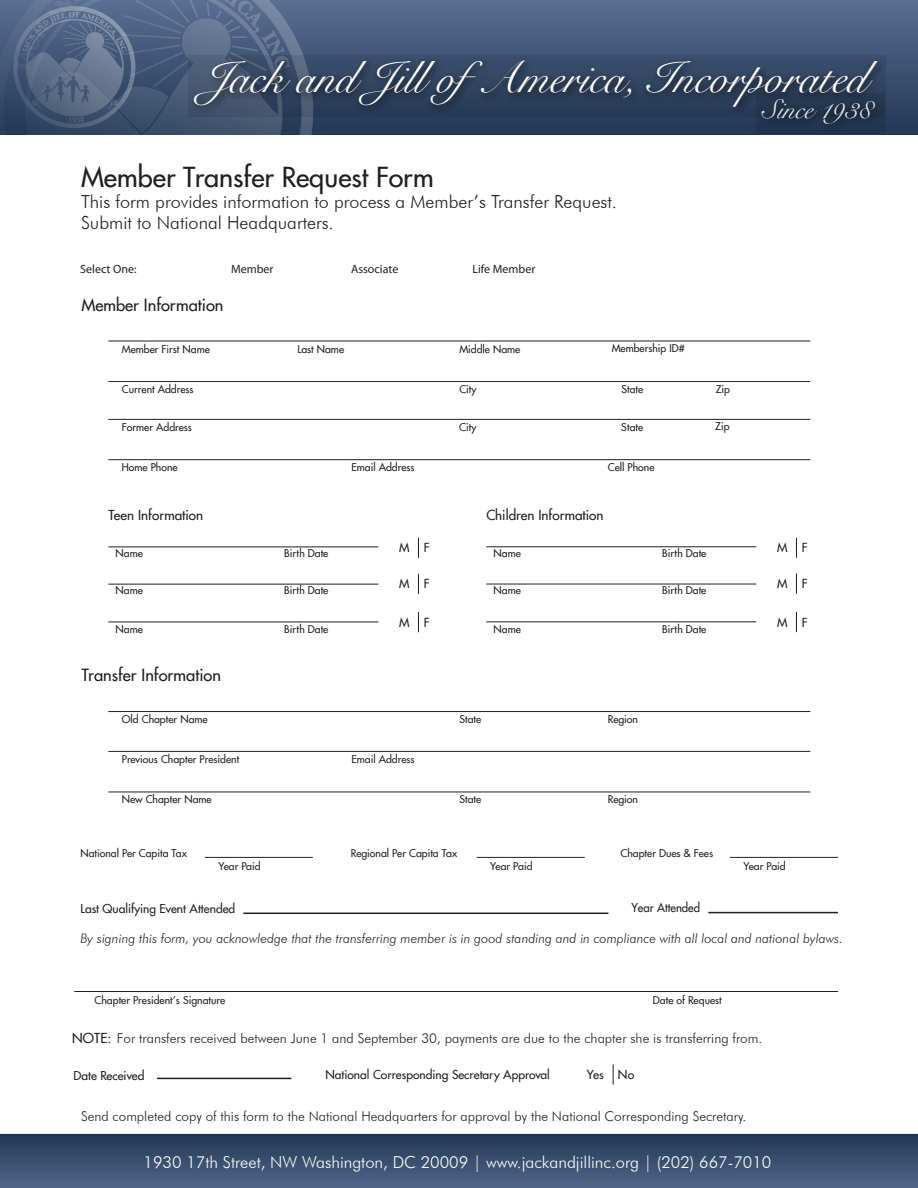
<style>
.page{position:relative;width:918px;height:1188px;background:#fff}
.page>*{position:absolute;margin:0;border:0;box-sizing:border-box;transform-origin:0 0}
.t1{font:45px "Snell Roundhand Script";color:#fff}
.t2{font:500 27px "Futura";color:#231f20}
.t3{font:27px "Snell Roundhand Script";color:#fff}
.t4{font:300 18px/21px "Futura BT";color:#231f20}
.t5{font:300 16.5px "Futura BT";color:#fff}
.t6{font:500 16.5px "Futura";color:#231f20}
.t7{font:300 13.5px "Futura BT";color:#231f20}
.t8{font:500 13.5px "Futura";color:#231f20}
.t9{font:italic 300 13.2px "Futura BT";color:#231f20}
.t10{font:500 12.3px "Futura";color:#231f20}
.t11{font:500 12px "Futura";color:#231f20}
.t12{font:12px "Myriad Pro";color:#231f20}
.t13{font:500 12px "Futura";color:#231f20;scale:.95 1}
.t14{font:500 10.5px "Futura";color:#231f20}
.s1{font-family:"Futura";font-weight:500}
</style>
<div class="page">
<div style="left:0;top:0;width:918px;height:135px;background:linear-gradient(to bottom,#5a6f91,#213754)"></div>
<img style="left:0;top:0;width:314px;height:135px">
<img style="left:13px;top:5px;width:137px;height:124px">
<div style="left:0;top:1134px;width:918px;height:54px;background:linear-gradient(to bottom,#213754,#516687)"></div>
<div style="left:756px;top:93px;width:129px;height:41px;background:#1f344e"></div>
<svg style="left:189px;top:56px;width:697px;height:61px;background:#2f415b"></svg>
<hr style="left:108px;top:341px;width:702px;height:1px;background:#231f20">
<hr style="left:108px;top:381px;width:702px;height:1px;background:#231f20">
<hr style="left:108px;top:419px;width:702px;height:1px;background:#231f20">
<hr style="left:108px;top:459px;width:702px;height:1px;background:#231f20">
<hr style="left:108px;top:711px;width:702px;height:1px;background:#231f20">
<hr style="left:108px;top:751px;width:702px;height:1px;background:#231f20">
<hr style="left:108px;top:792px;width:702px;height:1px;background:#231f20">
<hr style="left:74px;top:991px;width:764px;height:1px;background:#231f20">
<hr style="left:205px;top:857px;width:108px;height:1px;background:#231f20">
<hr style="left:477px;top:857px;width:108px;height:1px;background:#231f20">
<hr style="left:730px;top:857px;width:108px;height:1px;background:#231f20">
<hr style="left:108px;top:547px;width:270px;height:1px;background:#231f20">
<hr style="left:108px;top:584px;width:270px;height:1px;background:#231f20">
<hr style="left:108px;top:622px;width:270px;height:1px;background:#231f20">
<svg style="left:418px;top:538px;width:1px;height:20px"></svg>
<svg style="left:418px;top:574px;width:1px;height:20px"></svg>
<svg style="left:418px;top:612px;width:1px;height:20px"></svg>
<hr style="left:486px;top:546px;width:270px;height:1px;background:#231f20">
<hr style="left:486px;top:584px;width:270px;height:1px;background:#231f20">
<hr style="left:486px;top:621px;width:270px;height:1px;background:#231f20">
<svg style="left:796px;top:538px;width:1px;height:20px"></svg>
<svg style="left:796px;top:574px;width:1px;height:20px"></svg>
<svg style="left:796px;top:612px;width:1px;height:20px"></svg>
<hr style="left:243px;top:913px;width:365px;height:1px;background:#231f20">
<hr style="left:708px;top:912px;width:130px;height:1px;background:#231f20">
<hr style="left:157px;top:1078px;width:134px;height:1px;background:#231f20">
<svg style="left:613px;top:1064px;width:1px;height:21px"></svg>
<h1 class="t1" style="left:202px;top:52px;width:666px">Jack and Jill ofAmerica, Incorporated</h1>
<h2 class="t3" style="left:762px;top:94px;width:110px">Since 1938</h2>
<h2 class="t2" style="left:81px;top:160px;width:354px">Member Transfer Request Form</h2>
<h3 class="t4" style="left:81px;top:191px;width:538px">This form provides information to process a Member’s Transfer Request.<br>Submit to National Headquarters.</h3>
<p class="t12" style="left:80px;top:262px;width:58px">Select One:</p>
<p class="t12" style="left:231px;top:262px;width:44px">Member</p>
<p class="t12" style="left:351px;top:262px;width:49px">Associate</p>
<p class="t12" style="left:472px;top:262px;width:64px">Life Member</p>
<h3 class="t6" style="left:81px;top:295px;width:144px">Member Information</h3>
<p class="t14" style="left:612px;top:342px;width:75px">Membership ID#</p>
<p class="t14" style="left:122px;top:342px;width:90px">Member First Name</p>
<p class="t14" style="left:297px;top:343px;width:48px">Last Name</p>
<p class="t14" style="left:459px;top:343px;width:63px">Middle Name</p>
<p class="t14" style="left:122px;top:382px;width:73px">Current Address</p>
<p class="t14" style="left:122px;top:420px;width:72px">Former Address</p>
<p class="t14" style="left:459px;top:382px;width:19px">City</p>
<p class="t14" style="left:621px;top:382px;width:23px">State</p>
<p class="t14" style="left:716px;top:382px;width:16px">Zip</p>
<p class="t14" style="left:459px;top:421px;width:19px">City</p>
<p class="t14" style="left:621px;top:421px;width:23px">State</p>
<p class="t14" style="left:715px;top:420px;width:16px">Zip</p>
<p class="t14" style="left:122px;top:461px;width:57px">Home Phone</p>
<p class="t14" style="left:351px;top:461px;width:65px">Email Address</p>
<p class="t14" style="left:608px;top:461px;width:48px">Cell Phone</p>
<p class="t8" style="left:108px;top:507px;width:96px">Teen Information</p>
<p class="t8" style="left:486px;top:507px;width:119px">Children Information</p>
<p class="t10" style="left:399px;top:540px;width:32px">M F</p>
<p class="t10" style="left:399px;top:576px;width:32px">M F</p>
<p class="t10" style="left:399px;top:614px;width:32px">M F</p>
<p class="t14" style="left:494px;top:546px;width:29px">Name</p>
<p class="t14" style="left:662px;top:546px;width:46px">Birth Date</p>
<p class="t14" style="left:494px;top:584px;width:29px">Name</p>
<p class="t14" style="left:662px;top:584px;width:46px">Birth Date</p>
<p class="t14" style="left:494px;top:622px;width:29px">Name</p>
<p class="t14" style="left:662px;top:622px;width:46px">Birth Date</p>
<p class="t14" style="left:116px;top:546px;width:29px">Name</p>
<p class="t14" style="left:284px;top:546px;width:46px">Birth Date</p>
<p class="t14" style="left:116px;top:584px;width:29px">Name</p>
<p class="t14" style="left:284px;top:584px;width:46px">Birth Date</p>
<p class="t14" style="left:116px;top:622px;width:29px">Name</p>
<p class="t14" style="left:284px;top:622px;width:46px">Birth Date</p>
<h3 class="t6" style="left:81px;top:665px;width:141px">Transfer Information</h3>
<p class="t14" style="left:122px;top:713px;width:87px">Old Chapter Name</p>
<p class="t14" style="left:459px;top:713px;width:23px">State</p>
<p class="t14" style="left:608px;top:713px;width:32px">Region</p>
<p class="t14" style="left:122px;top:752px;width:119px">Previous Chapter President</p>
<p class="t14" style="left:351px;top:752px;width:65px">Email Address</p>
<p class="t14" style="left:122px;top:793px;width:91px">New Chapter Name</p>
<p class="t14" style="left:459px;top:793px;width:23px">State</p>
<p class="t14" style="left:608px;top:793px;width:32px">Region</p>
<p class="t14" style="left:80px;top:846px;width:108px">National Per Capita Tax</p>
<p class="t14" style="left:218px;top:860px;width:44px">Year Paid</p>
<p class="t14" style="left:351px;top:846px;width:108px">Regional Per Capita Tax</p>
<p class="t14" style="left:490px;top:860px;width:44px">Year Paid</p>
<p class="t14" style="left:620px;top:846px;width:94px">Chapter Dues &amp; Fees</p>
<p class="t11" style="left:80px;top:901px;width:156px">Last Qualifying Event Attended</p>
<p class="t13" style="left:631px;top:900px;width:74px">Year Attended</p>
<p class="t10" style="left:777px;top:540px;width:32px">M F</p>
<p class="t10" style="left:777px;top:576px;width:32px">M F</p>
<p class="t10" style="left:777px;top:614px;width:32px">M F</p>
<p class="t14" style="left:743px;top:860px;width:44px">Year Paid</p>
<p class="t9" style="left:80px;top:930px;width:764px">By signing this form, you acknowledge that the transferring member is in good standing and in compliance with all local and national bylaws.</p>
<p class="t14" style="left:94px;top:993px;width:132px">Chapter President’s Signature</p>
<p class="t14" style="left:653px;top:994px;width:70px">Date of Request</p>
<p class="t7" style="left:72px;top:1030px;width:692px"><span class="s1">NOTE:</span> For transfers received between June 1 and September 30, payments are due to the chapter she is transferring from.</p>
<p class="t11" style="left:73px;top:1068px;width:72px">Date Received</p>
<p class="t11" style="left:325px;top:1067px;width:226px">National Corresponding Secretary Approval</p>
<p class="t10" style="left:587px;top:1067px;width:49px">Yes No</p>
<p class="t7" style="left:81px;top:1108px;width:667px">Send completed copy of this form to the National Headquarters for approval by the National Corresponding Secretary.</p>
<h3 class="t5" style="left:144px;top:1152px;width:629px">1930 17th Street, NW Washington, DC 20009 | www.jackandjillinc.org | (202) 667-7010</h3>
</div>
